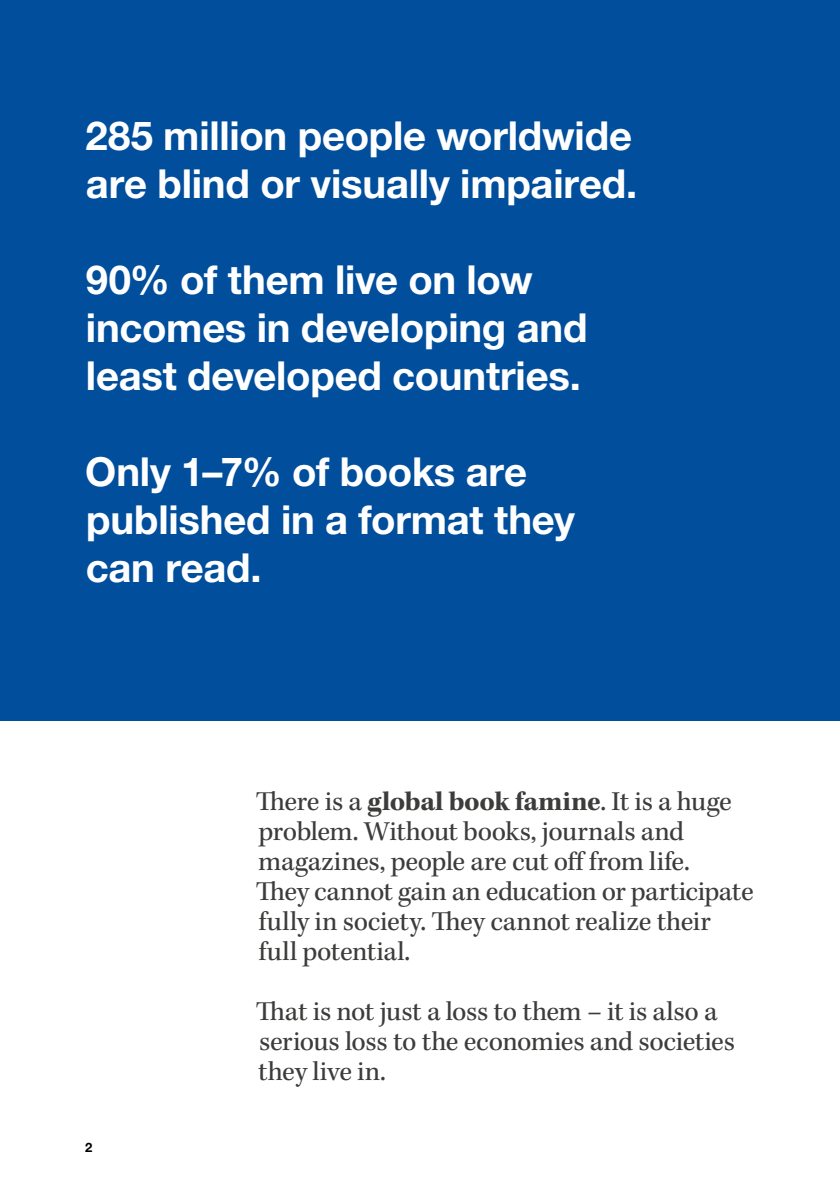
<style>
.page{position:relative;width:840px;height:1191px;background:#fff}
.page>*{position:absolute;margin:0;border:0;box-sizing:border-box;transform-origin:0 0}
.t1{font:700 40px/48px "Helvetica Neue LT Std";letter-spacing:-.005em;color:#fff}
.t2{font:28px/30px "Kepler Std";letter-spacing:-.01em;color:#3c3c3b}
.t3{font:700 13px "Helvetica Neue LT Std";color:#000}
.s1{font-weight:700}
</style>
<div class="page">
<div style="left:0;top:0;width:839px;height:720px;background:#014e9c"></div>
<p class="t1" style="left:85px;top:111px;width:553px">285 million people worldwide are blind or visually impaired.</p>
<p class="t1" style="left:86px;top:255px;width:503px">90% of them live on low incomes in developing and least developed countries.</p>
<p class="t1" style="left:85px;top:447px;width:491px">Only 1–7% of books are published in a format they can read.</p>
<p class="t3" style="left:85px;top:1139px;width:9px">2</p>
<p class="t2" style="left:256px;top:787px;width:499px">There is a <span class="s1">global book famine</span>. It is a huge problem. Without books, journals and magazines, people are cut off from life.<br>They cannot gain an education or participate fully in society. They cannot realize their full potential.</p>
<p class="t2" style="left:256px;top:997px;width:480px">That is not just a loss to them – it is also a serious loss to the economies and societies they live in.</p>
</div>
